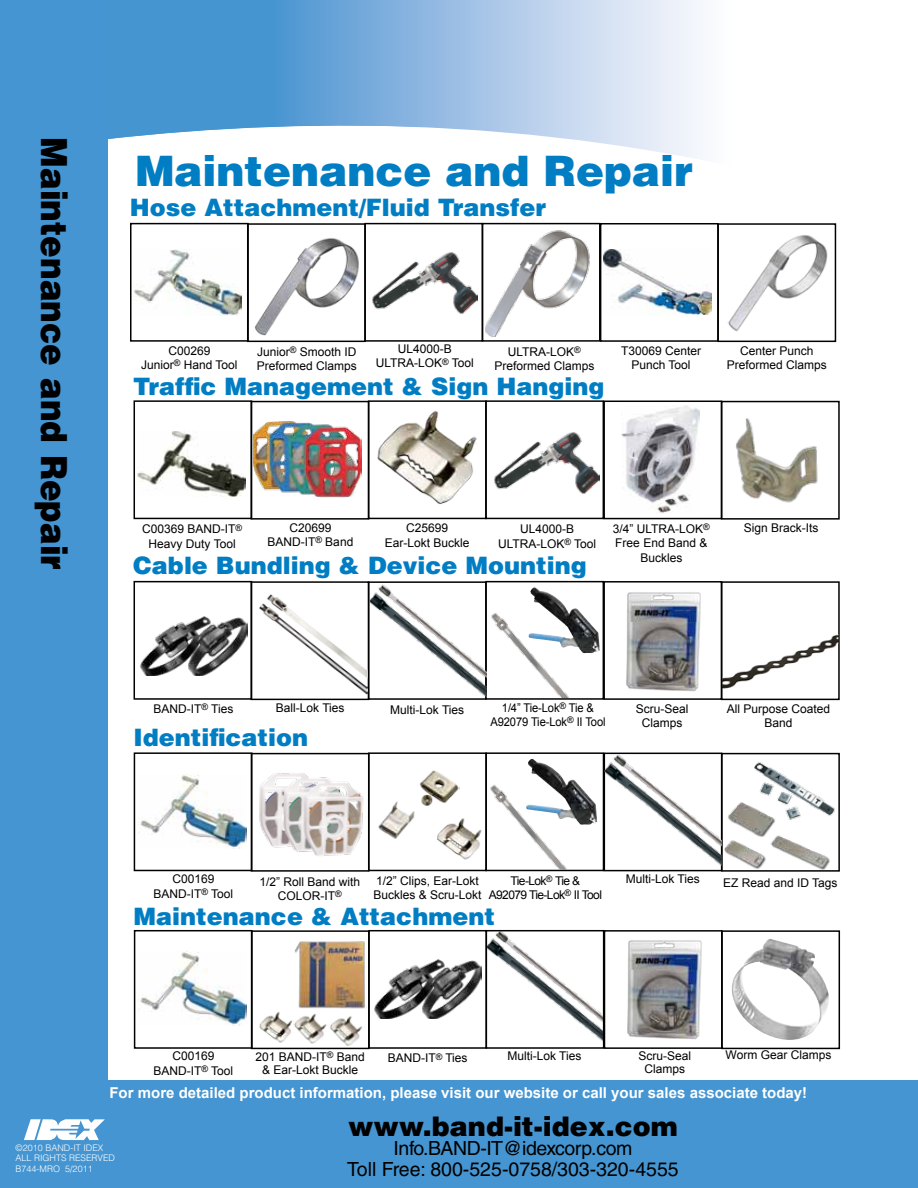
<style>
.page{position:relative;width:918px;height:1188px;background:#fff}
.page>*{position:absolute;margin:0;border:0;box-sizing:border-box;transform-origin:0 0}
.t1{font:900 42px "Helvetica LT Std";color:#007dc3}
.t2{font:900 36px "Helvetica LT Std";color:#000;scale:.9 1}
.t3{font:900 27px "Helvetica LT Std";color:#000}
.t4{font:900 24px "Helvetica LT Std";color:#007dc3}
.t5{font:19.5px/21px "Helvetica LT Std";letter-spacing:-.01em;color:#000;text-align:center}
.t6{font:700 15px "Arial";color:#fff}
.t7{font:12px/14.4px "Arial";color:#000;text-align:center}
.t8{font:12px/14.4px "Arial";color:#000;text-align:center;scale:.93 1}
.t9{font:12px/14.4px "Arial";letter-spacing:-.05em;color:#000;text-align:center}
.t10{font:300 9px/10.8px "Helvetica LT Std";color:#fff}
</style>
<div class="page">
<svg style="left:108px;top:0;width:593px;height:159px"></svg>
<div style="left:0;top:0;width:108px;height:1141px;background:#4495d1"></div>
<div style="left:0;top:1080px;width:918px;height:108px;background:#4495d1"></div>
<svg style="left:24px;top:1119px;width:81px;height:21px"></svg>
<div style="left:717px;top:223px;width:119px;height:119px;border:2px solid #000"></div>
<div style="left:364px;top:223px;width:119px;height:119px;border:2px solid #000"></div>
<div style="left:482px;top:223px;width:119px;height:119px;border:2px solid #000"></div>
<img style="left:372px;top:252px;width:106px;height:62px">
<img style="left:604px;top:249px;width:108px;height:66px">
<img style="left:485px;top:230px;width:105px;height:106px">
<div style="left:600px;top:223px;width:119px;height:119px;border:2px solid #000"></div>
<div style="left:247px;top:223px;width:119px;height:119px;border:2px solid #000"></div>
<div style="left:130px;top:223px;width:119px;height:119px;border:2px solid #000"></div>
<img style="left:134px;top:249px;width:108px;height:67px">
<img style="left:254px;top:238px;width:105px;height:97px">
<img style="left:728px;top:230px;width:108px;height:106px">
<div style="left:368px;top:400px;width:119px;height:119px;border:2px solid #000"></div>
<div style="left:251px;top:401px;width:118px;height:119px;border:2px solid #000"></div>
<div style="left:134px;top:400px;width:118px;height:119px;border:2px solid #000"></div>
<img style="left:622px;top:406px;width:78px;height:107px">
<img style="left:253px;top:422px;width:108px;height:76px">
<img style="left:377px;top:410px;width:100px;height:94px">
<div style="left:603px;top:401px;width:119px;height:118px;border:2px solid #000"></div>
<div style="left:485px;top:400px;width:119px;height:119px;border:2px solid #000"></div>
<div style="left:721px;top:401px;width:119px;height:119px;border:2px solid #000"></div>
<img style="left:494px;top:432px;width:106px;height:62px">
<img style="left:138px;top:430px;width:108px;height:67px">
<img style="left:736px;top:418px;width:82px;height:85px">
<div style="left:604px;top:753px;width:118px;height:118px;border:2px solid #000"></div>
<div style="left:485px;top:752px;width:119px;height:119px;border:2px solid #000"></div>
<div style="left:251px;top:753px;width:118px;height:119px;border:2px solid #000"></div>
<div style="left:368px;top:752px;width:119px;height:119px;border:2px solid #000"></div>
<div style="left:721px;top:753px;width:119px;height:119px;border:2px solid #000"></div>
<div style="left:134px;top:752px;width:118px;height:119px;border:2px solid #000"></div>
<img style="left:140px;top:775px;width:107px;height:74px">
<img style="left:725px;top:803px;width:108px;height:68px">
<img style="left:741px;top:756px;width:99px;height:68px">
<img style="left:259px;top:773px;width:105px;height:83px">
<img style="left:605px;top:754px;width:117px;height:115px">
<img style="left:378px;top:801px;width:37px;height:38px">
<img style="left:437px;top:818px;width:45px;height:42px">
<img style="left:420px;top:770px;width:39px;height:36px">
<img style="left:528px;top:758px;width:69px;height:67px">
<img style="left:487px;top:783px;width:98px;height:86px">
<div style="left:603px;top:581px;width:119px;height:119px;border:2px solid #000"></div>
<div style="left:485px;top:581px;width:119px;height:119px;border:2px solid #000"></div>
<div style="left:251px;top:581px;width:118px;height:119px;border:2px solid #000"></div>
<div style="left:368px;top:581px;width:119px;height:119px;border:2px solid #000"></div>
<div style="left:721px;top:581px;width:119px;height:119px;border:2px solid #000"></div>
<div style="left:134px;top:581px;width:118px;height:119px;border:2px solid #000"></div>
<img style="left:140px;top:617px;width:107px;height:59px">
<img style="left:369px;top:584px;width:117px;height:115px">
<img style="left:259px;top:595px;width:108px;height:102px">
<img style="left:723px;top:613px;width:116px;height:87px">
<img style="left:530px;top:587px;width:70px;height:66px">
<img style="left:491px;top:610px;width:95px;height:87px">
<img style="left:626px;top:592px;width:75px;height:100px">
<img style="left:489px;top:933px;width:112px;height:107px">
<div style="left:604px;top:930px;width:119px;height:119px;border:2px solid #000"></div>
<div style="left:486px;top:930px;width:118px;height:119px;border:2px solid #000"></div>
<div style="left:251px;top:930px;width:119px;height:119px;border:2px solid #000"></div>
<div style="left:368px;top:930px;width:119px;height:119px;border:2px solid #000"></div>
<div style="left:721px;top:930px;width:119px;height:119px;border:2px solid #000"></div>
<div style="left:134px;top:930px;width:119px;height:119px;border:2px solid #000"></div>
<img style="left:374px;top:960px;width:107px;height:59px">
<img style="left:731px;top:939px;width:98px;height:101px">
<img style="left:140px;top:951px;width:107px;height:74px">
<img style="left:295px;top:941px;width:70px;height:68px">
<img style="left:259px;top:1012px;width:31px;height:31px">
<img style="left:290px;top:1014px;width:36px;height:36px">
<img style="left:326px;top:1016px;width:40px;height:34px">
<img style="left:627px;top:940px;width:75px;height:100px">
<h2 class="t2" style="left:78px;top:137px;width:482px;rotate:90deg">Maintenance and Repair</h2>
<h1 class="t1" style="left:135px;top:143px;width:559px">Maintenance and Repair</h1>
<h3 class="t4" style="left:130px;top:192px;width:418px">Hose Attachment/Fluid Transfer</h3>
<p class="t7" style="left:376px;top:342px;width:100px">UL4000-B<br>ULTRA-LOK<sup>®</sup> Tool</p>
<p class="t7" style="left:494px;top:345px;width:102px">ULTRA-LOK<sup>®<br></sup>Preformed Clamps</p>
<p class="t7" style="left:621px;top:343px;width:82px">T30069 Center<br>Punch Tool</p>
<p class="t7" style="left:141px;top:343px;width:98px">C00269<br>Junior<sup>®</sup> Hand Tool</p>
<p class="t7" style="left:727px;top:343px;width:102px">Center Punch<br>Preformed Clamps</p>
<p class="t7" style="left:257px;top:345px;width:102px;text-align:left">Junior<sup>®</sup> Smooth ID<br>Preformed Clamps</p>
<h3 class="t4" style="left:133px;top:371px;width:473px">Traffic Management &amp; Sign Hanging</h3>
<p class="t7" style="left:142px;top:522px;width:102px">C00369 BAND-IT<sup>®<br></sup>Heavy Duty Tool</p>
<p class="t7" style="left:744px;top:520px;width:76px">Sign Brack-Its</p>
<p class="t7" style="left:267px;top:521px;width:87px">C20699<br>BAND-IT<sup>®</sup> Band</p>
<p class="t7" style="left:613px;top:522px;width:99px">3/4” ULTRA-LOK<sup>®<br></sup>Free End Band &amp;<br>Buckles</p>
<p class="t7" style="left:385px;top:521px;width:86px">C25699<br>Ear-Lokt Buckle</p>
<p class="t7" style="left:498px;top:522px;width:100px">UL4000-B<br>ULTRA-LOK<sup>®</sup> Tool</p>
<h3 class="t4" style="left:133px;top:550px;width:455px">Cable Bundling &amp; Device Mounting</h3>
<p class="t8" style="left:490px;top:700px;width:125px">1/4” Tie-Lok<sup>®</sup> Tie &amp;<br>A92079 Tie-Lok<sup>®</sup> II Tool</p>
<p class="t7" style="left:636px;top:701px;width:54px">Scru-Seal<br>Clamps</p>
<p class="t7" style="left:153px;top:702px;width:81px">BAND-IT<sup>®</sup> Ties</p>
<p class="t7" style="left:276px;top:701px;width:70px">Ball-Lok Ties</p>
<p class="t7" style="left:390px;top:702px;width:76px">Multi-Lok Ties</p>
<p class="t7" style="left:727px;top:701px;width:105px">All Purpose Coated<br>Band</p>
<h3 class="t4" style="left:133px;top:722px;width:176px">Identification</h3>
<p class="t7" style="left:153px;top:872px;width:81px">C00169<br>BAND-IT<sup>®</sup> Tool</p>
<p class="t7" style="left:260px;top:875px;width:102px">1/2” Roll Band with</p>
<p class="t7" style="left:723px;top:875px;width:116px">EZ Read and ID Tags</p>
<p class="t7" style="left:376px;top:874px;width:104px">1/2” Clips, Ear-Lokt</p>
<p class="t7" style="left:626px;top:872px;width:76px">Multi-Lok Ties</p>
<p class="t7" style="left:373px;top:888px;width:110px">Buckles &amp; Scru-Lokt</p>
<p class="t9" style="left:489px;top:873px;width:115px">Tie-Lok<sup>®</sup> Tie &amp;<br>A92079 Tie-Lok<sup>®</sup> II Tool</p>
<p class="t7" style="left:278px;top:889px;width:65px">COLOR-IT<sup>®</sup></p>
<h3 class="t4" style="left:134px;top:901px;width:363px">Maintenance &amp; Attachment</h3>
<p class="t7" style="left:153px;top:1049px;width:81px">C00169<br>BAND-IT<sup>®</sup> Tool</p>
<p class="t7" style="left:256px;top:1050px;width:111px;line-height:13.5px">201 BAND-IT<sup>®</sup> Band &amp; Ear-Lokt Buckle</p>
<p class="t7" style="left:388px;top:1051px;width:81px">BAND-IT<sup>®</sup> Ties</p>
<p class="t7" style="left:638px;top:1048px;width:54px">Scru-Seal</p>
<p class="t7" style="left:726px;top:1048px;width:107px">Worm Gear Clamps</p>
<p class="t7" style="left:644px;top:1062px;width:42px">Clamps</p>
<p class="t7" style="left:507px;top:1048px;width:76px">Multi-Lok Ties</p>
<p class="t6" style="left:110px;top:1083px;width:699px">For more detailed product information, please visit our website or call your sales associate today!</p>
<p class="t10" style="left:16px;top:1142px;width:101px">©2010 BAND-IT IDEX<br>ALL RIGHTS RESERVED<br>B744-MRO 5/2011</p>
<p class="t10" style="left:50px;top:1165px;width:43px">B155 6/10</p>
<h3 class="t3" style="left:348px;top:1108px;width:331px">www.band-it-idex.com</h3>
<h3 class="t5" style="left:347px;top:1138px;width:333px">Info.BAND-IT@idexcorp.com<br>Toll Free: 800-525-0758/303-320-4555</h3>
</div>
